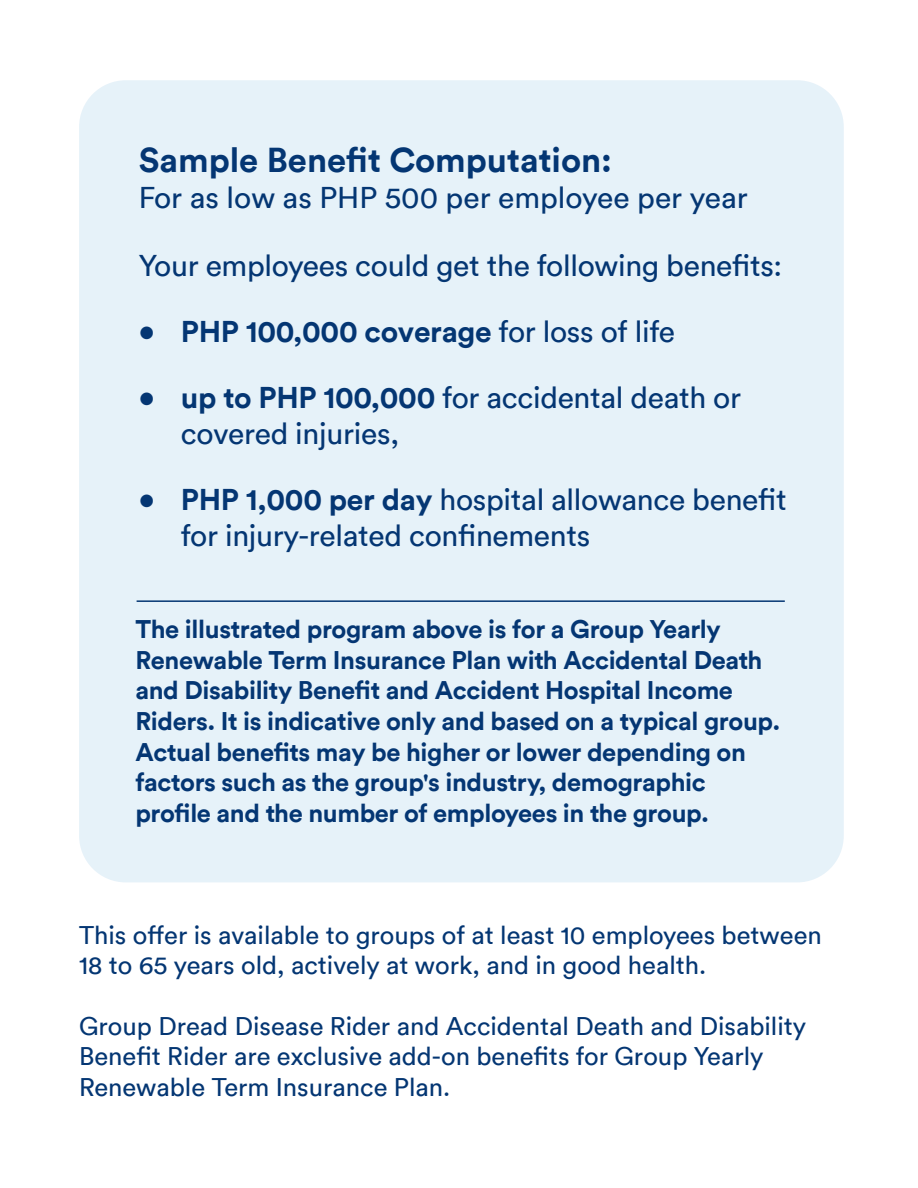
<style>
.page{position:relative;width:918px;height:1188px;background:#fff}
.page>*{position:absolute;margin:0;border:0;box-sizing:border-box;transform-origin:0 0}
.t1{font:700 34.5px "Circular TT";color:#043673}
.t2{font:30px/36px "Circular TT";letter-spacing:-.01em;color:#043673}
.t3{font:700 30px "Circular TT";letter-spacing:-.01em;color:#043673}
.t4{font:700 25.5px/30.6px "Circular TT";letter-spacing:-.015em;color:#043673}
.t5{font:25.5px/30.6px "Circular TT";color:#043673}
.s1{font-weight:400}
.s2{font-weight:700}
</style>
<div class="page">
<div style="left:79px;top:80px;width:765px;height:802px;background:#e6f2f9;border-radius:47px"></div>
<hr style="left:137px;top:600px;width:648px;height:2px;background:#043673">
<h1 class="t1" style="left:139px;top:137px;width:475px">Sample Benefit Computation:</h1>
<p class="t2" style="left:139px;top:179px;width:611px">For as low as PHP 500 per employee per year</p>
<p class="t2" style="left:139px;top:247px;width:645px">Your employees could get the following benefits:</p>
<p class="t3" style="left:139px;top:312px;width:538px">• PHP 100,000 coverage <span class="s1">for loss of life</span></p>
<p class="t2" style="left:181px;top:379px;width:562px;text-indent:-42px"><span class="s2">• up to PHP 100,000</span> for accidental death or covered injuries,</p>
<p class="t2" style="left:181px;top:481px;width:607px;text-indent:-42px"><span class="s2">• PHP 1,000 per day</span> hospital allowance benefit for injury-related confinements</p>
<p class="t4" style="left:135px;top:613px;width:646px">The illustrated program above is for a Group Yearly Renewable Term Insurance Plan with Accidental Death and Disability Benefit and Accident Hospital Income Riders. It is indicative only and based on a typical group.<br>Actual benefits may be higher or lower depending on factors such as the group's industry, demographic profile and the number of employees in the group.</p>
<p class="t5" style="left:79px;top:919px;width:744px">This offer is available to groups of at least 10 employees between<br>18 to 65 years old, actively at work, and in good health.</p>
<p class="t5" style="left:79px;top:1010px;width:729px">Group Dread Disease Rider and Accidental Death and Disability<br>Benefit Rider are exclusive add-on benefits for Group Yearly<br>Renewable Term Insurance Plan.</p>
</div>
